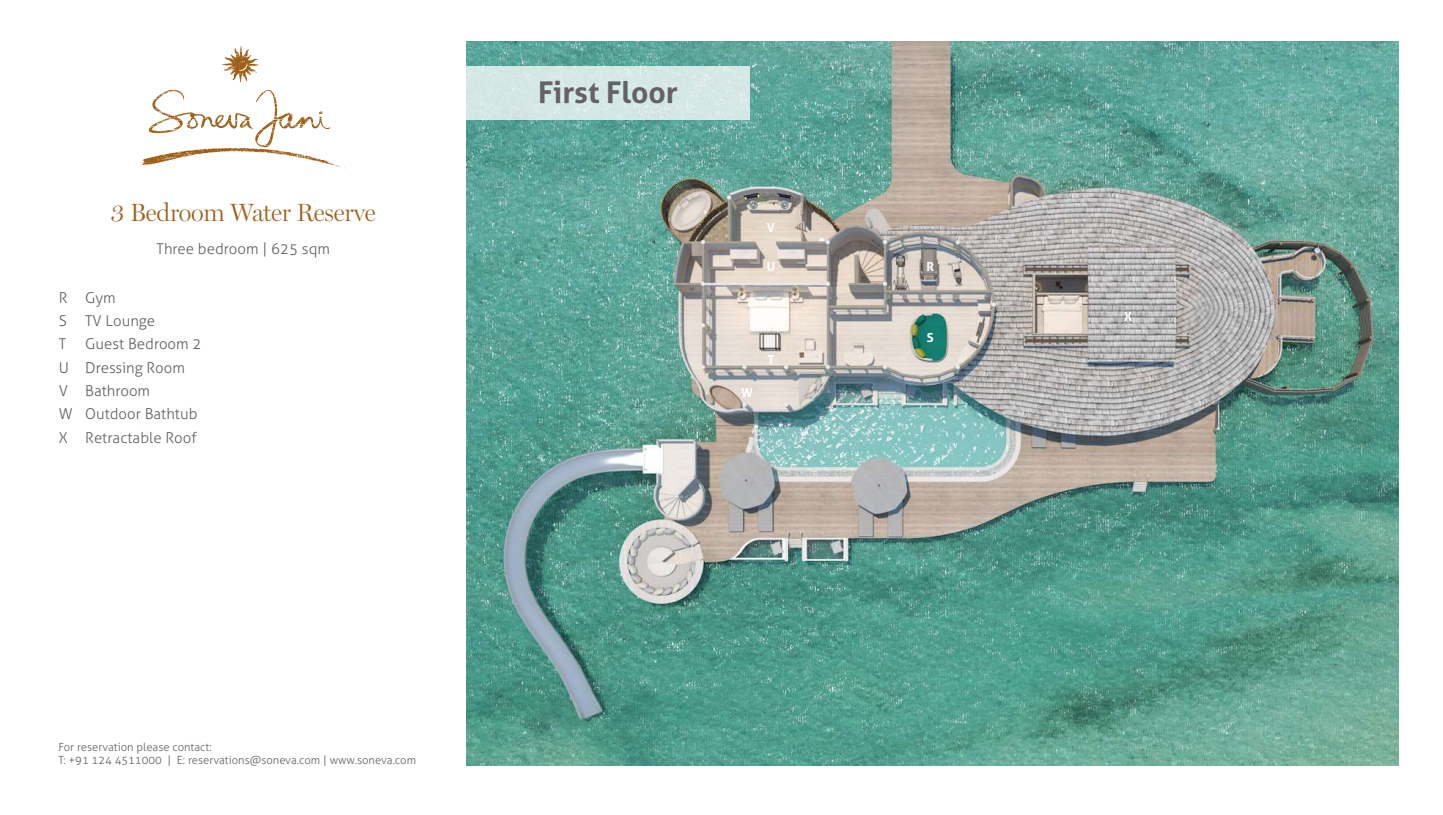
<style>
.page{position:relative;width:1443px;height:815px;background:#fff}
.page>*{position:absolute;margin:0;border:0;box-sizing:border-box;transform-origin:0 0}
.t1{font:700 30px "Aller";color:#636366}
.t2{font:300 25px "Miller Display";letter-spacing:-.01em;color:#a05f17}
.t3{font:300 15px/23.4px "Aller";color:#636366}
.t4{font:700 12.5px "Aller";color:#fff}
.t5{font:300 11.25px/13.8px "Aller";color:#636366}
.s1{font-style:inherit}
</style>
<div class="page">
<img style="left:466px;top:42px;width:931px;height:723px">
<div style="left:466px;top:66px;width:283px;height:54px;background:#d5e8e5"></div>
<svg style="left:222px;top:46px;width:36px;height:36px"></svg>
<svg style="left:141px;top:89px;width:204px;height:80px"></svg>
<h2 class="t2" style="left:111px;top:198px;width:266px">3 Bedroom Water Reserve</h2>
<p class="t3" style="left:157px;top:237px;width:175px">Three bedroom | 625 sqm</p>
<p class="t3" style="left:59px;top:286px;width:98px">R Gym<br>S TV Lounge<br>T</p>
<p class="t3" style="left:59px;top:332px;width:144px;text-indent:26px">Guest Bedroom 2<br>U Dressing Room<br>V Bathroom<br>W Outdoor Bathtub<br>X <span class="s1">Retractable</span> Roof</p>
<p class="t5" style="left:58px;top:740px;width:359px">For reservation please contact:<br>T: +91 124 4511000 | E: reservations@soneva.com | www.soneva.com</p>
<h1 class="t1" style="left:538px;top:74px;width:141px">First Floor</h1>
<p class="t4" style="left:766px;top:220px;width:10px">V</p>
<p class="t4" style="left:766px;top:259px;width:10px">U</p>
<p class="t4" style="left:741px;top:385px;width:13px">W</p>
<p class="t4" style="left:767px;top:351px;width:9px">T</p>
<p class="t4" style="left:926px;top:259px;width:9px">R</p>
<p class="t4" style="left:926px;top:330px;width:8px">S</p>
<p class="t4" style="left:1123px;top:309px;width:9px">X</p>
</div>
